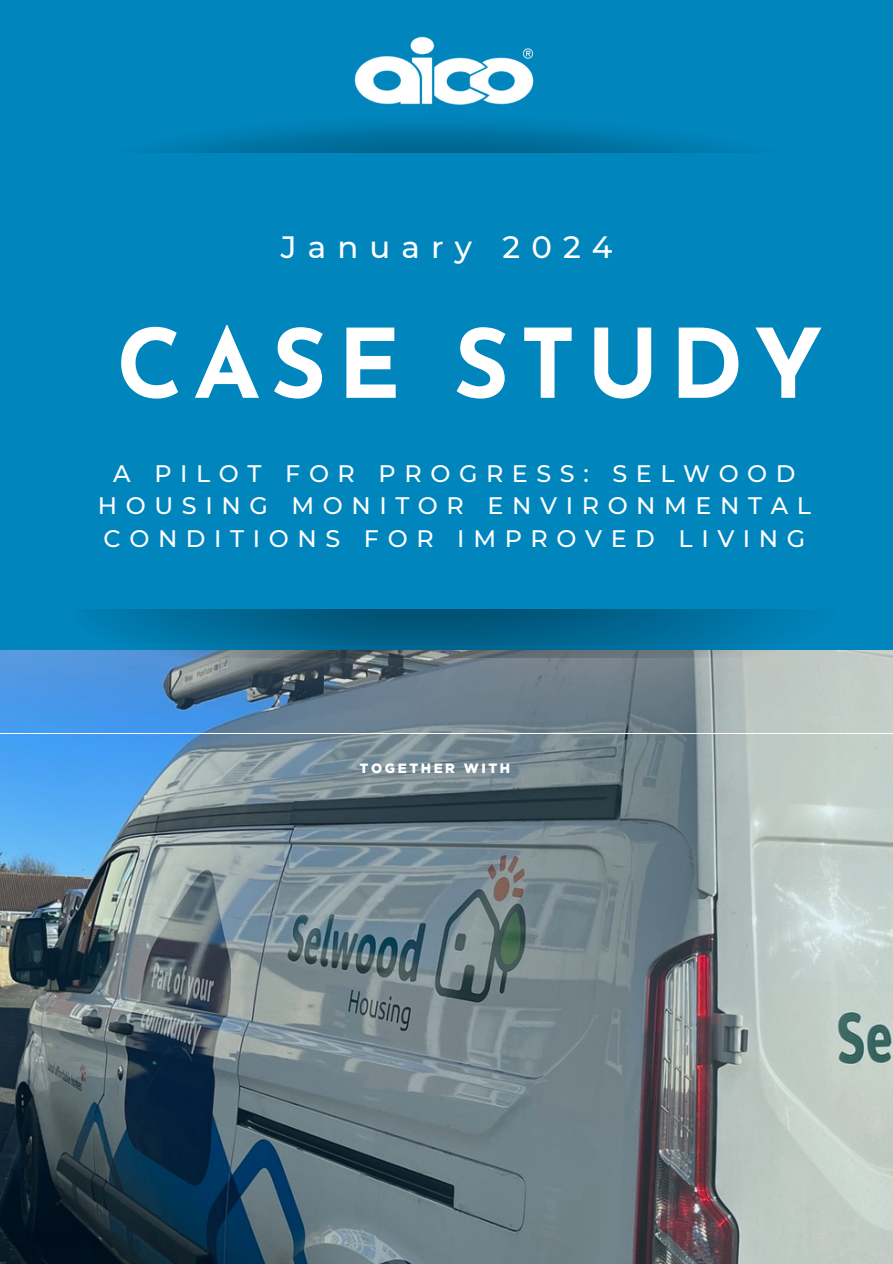
<style>
.page{position:relative;width:893px;height:1264px;background:#fff}
.page>*{position:absolute;margin:0;border:0;box-sizing:border-box;transform-origin:0 0}
.t1{font:700 95.4px "Josefin Sans";letter-spacing:.115em;color:#fff}
.t2{font:500 30.75px "Montserrat";letter-spacing:.36em;color:#fff}
.t3{font:500 23.85px/32.7px "Montserrat";letter-spacing:.36em;color:#fff;text-align:center}
.t4{font:900 13.5px "Gotham";letter-spacing:.19em;color:#fff}
</style>
<div class="page">
<div style="left:0;top:0;width:892px;height:1263px;background:#0085bc"></div>
<img style="left:0;top:733px;width:892px;height:530px">
<svg style="left:0;top:650px;width:892px;height:83px;background:#7390a8"></svg>
<img style="left:354px;top:36px;width:180px;height:69px">
<img style="left:68px;top:609px;width:772px;height:48px">
<p class="t2" style="left:281px;top:228px;width:333px">January 2024</p>
<p class="t1" style="left:116px;top:326px;width:708px">CASE STUDY</p>
<h1 class="t3" style="left:98px;top:457px;width:714px">A PILOT FOR PROGRESS: SELWOOD<br>HOUSING MONITOR ENVIRONMENTAL<br>CONDITIONS FOR IMPROVED LIVING</h1>
<h2 class="t4" style="left:359px;top:760px;width:152px">TOGETHER WITH</h2>
</div>
